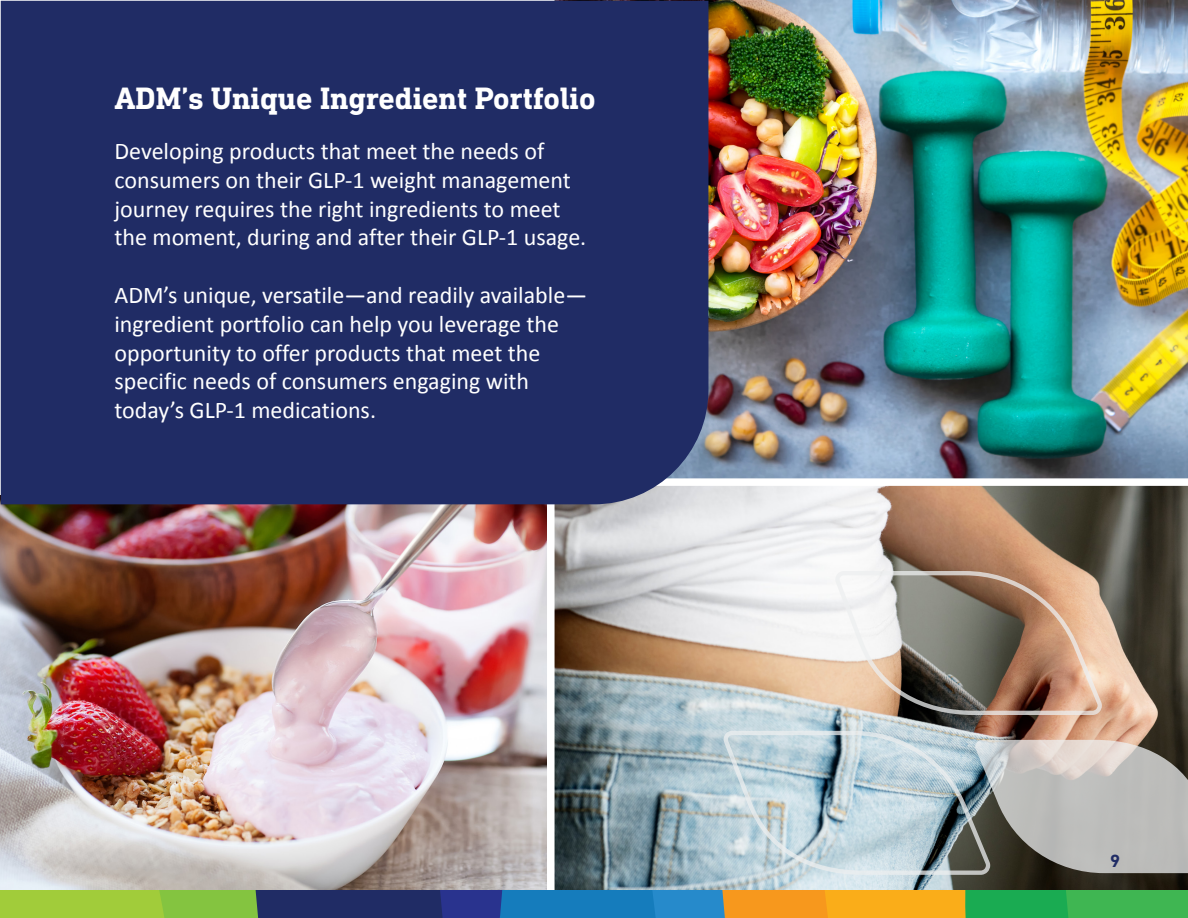
<style>
.page{position:relative;width:1188px;height:918px;background:#fff}
.page>*{position:absolute;margin:0;border:0;box-sizing:border-box;transform-origin:0 0}
.Headline_Blue{font:700 31.5px "DIN Next Slab Pro";color:#fff}
.Body{font:24px/28.8px "Calibri";color:#fff}
.Body-2{font:700 18px "DIN Next Slab Pro";color:#202c65}
</style>
<div class="page">
<img style="left:0;top:477px;width:547px;height:414px">
<img style="left:547px;top:486px;width:641px;height:405px">
<img style="left:547px;top:0;width:641px;height:486px">
<div style="left:1px;top:1px;width:707px;height:503px;background:#202c65"></div>
<svg style="left:0;top:891px;width:1188px;height:27px;background:#688f5c"></svg>
<svg style="left:835px;top:571px;width:267px;height:144px;background:#aa9585"></svg>
<svg style="left:724px;top:731px;width:464px;height:144px;background:#aeb7b9"></svg>
<p class="Headline_Blue" style="left:114px;top:80px;width:483px">ADM’s Unique Ingredient Portfolio</p>
<p class="Body" style="left:114px;top:136px;width:473px">Developing products that meet the needs of consumers on their GLP-1 weight management journey requires the right ingredients to meet the moment, during and after their GLP-1 usage.</p>
<p class="Body" style="left:114px;top:280px;width:474px">ADM’s unique, versatile—and readily available— ingredient portfolio can help you leverage the opportunity to offer products that meet the specific needs of consumers engaging with today’s GLP-1 medications.</p>
<p class="Body-2" style="left:1110px;top:850px;width:12px">9</p>
</div>
